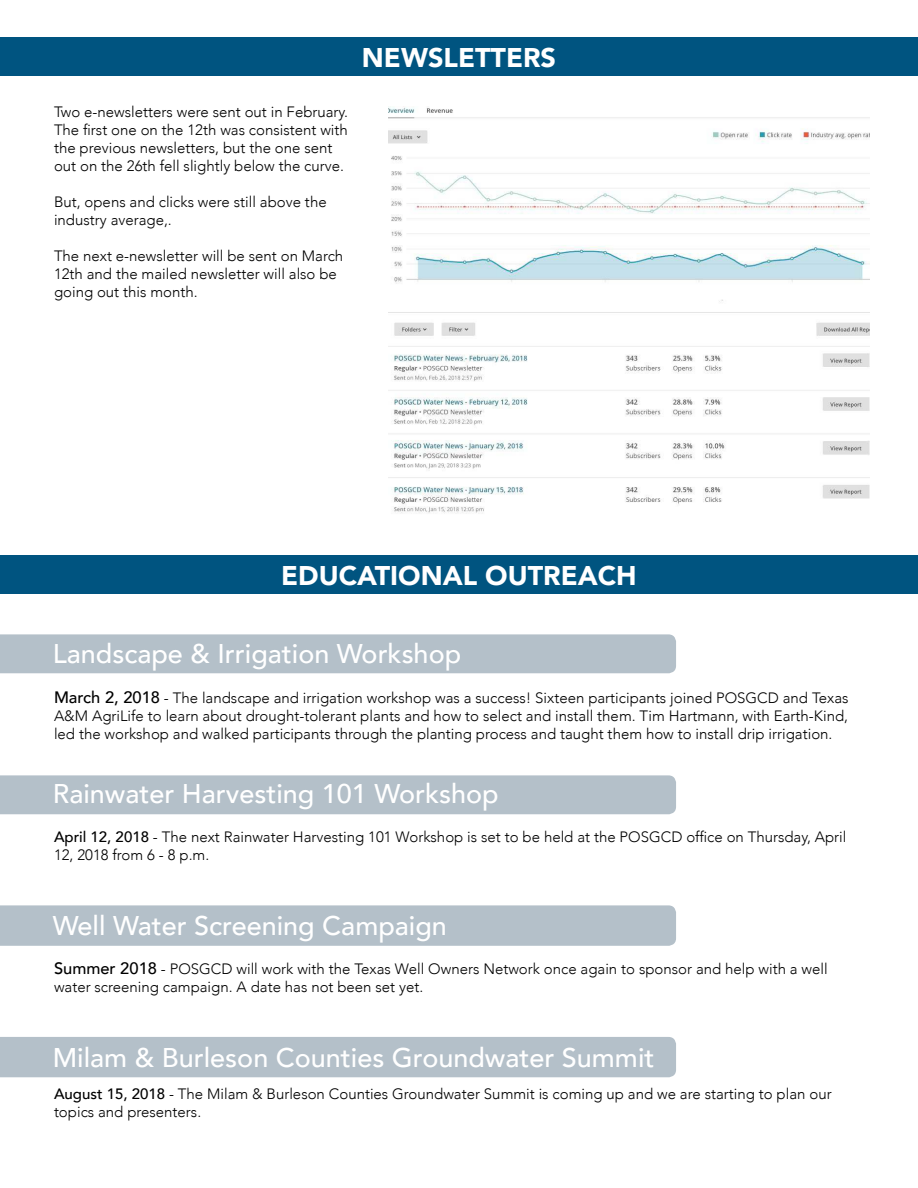
<style>
.page{position:relative;width:918px;height:1188px;background:#fff}
.page>*{position:absolute;margin:0;border:0;box-sizing:border-box;transform-origin:0 0}
.t1{font:500 27px "Avenir";color:#fff}
.t2{font:900 27px "Avenir";color:#fff}
.t3{font:300 15px/18px "Avenir";color:#000}
.s1{font-weight:500;font-size:16.5px}
.s2{font-weight:500}
</style>
<div class="page">
<div style="left:0;top:38px;width:918px;height:38px;background:#005480"></div>
<div style="left:0;top:555px;width:918px;height:39px;background:#005480"></div>
<div style="left:0;top:905px;width:676px;height:41px;background:#b4c0c9"></div>
<div style="left:0;top:634px;width:676px;height:39px;background:#b4c0c9"></div>
<div style="left:0;top:775px;width:676px;height:39px;background:#b4c0c9"></div>
<img style="left:389px;top:107px;width:481px;height:406px">
<div style="left:0;top:1037px;width:676px;height:40px;background:#b4c0c9"></div>
<p class="t3" style="left:54px;top:104px;width:296px">Two e-newsletters were sent out in February.<br>The first one on the 12th was consistent with the previous newsletters, but the one sent out on the 26th fell slightly below the curve.</p>
<p class="t3" style="left:54px;top:194px;width:274px">But, opens and clicks were still above the industry average,.</p>
<p class="t3" style="left:54px;top:248px;width:291px">The next e-newsletter will be sent on March<br>12th and the mailed newsletter will also be going out this month.</p>
<h1 class="t2" style="left:362px;top:42px;width:196px">NEWSLETTERS</h1>
<h1 class="t2" style="left:281px;top:560px;width:357px">EDUCATIONAL OUTREACH</h1>
<h1 class="t1" style="left:53px;top:642px;width:410px">Landscape &amp; Irrigation Workshop</h1>
<p class="t3" style="left:54px;top:690px;width:796px;text-align:justify"><span class="s1">March 2, 2018</span> - The landscape and irrigation workshop was a success! Sixteen participants joined POSGCD and Texas A&amp;M AgriLife to learn about drought-tolerant plants and how to select and install them. Tim Hartmann, with Earth-Kind, led the workshop and walked participants through the planting process and taught them how to install drip irrigation.</p>
<h1 class="t1" style="left:53px;top:783px;width:447px">Rainwater Harvesting 101 Workshop</h1>
<p class="t3" style="left:54px;top:828px;width:794px"><span class="s2">April 12, 2018</span> - The next Rainwater Harvesting 101 Workshop is set to be held at the POSGCD office on Thursday, April<br>12, 2018 from 6 - 8 p.m.</p>
<h1 class="t1" style="left:53px;top:915px;width:395px">Well Water Screening Campaign</h1>
<p class="t3" style="left:54px;top:961px;width:775px"><span class="s1">Summer 2018</span> - POSGCD will work with the Texas Well Owners Network once again to sponsor and help with a well water screening campaign. A date has not been set yet.</p>
<h1 class="t1" style="left:53px;top:1046px;width:603px">Milam &amp; Burleson Counties Groundwater Summit</h1>
<p class="t3" style="left:54px;top:1086px;width:779px"><span class="s2">August 15, 2018</span> - The Milam &amp; Burleson Counties Groundwater Summit is coming up and we are starting to plan our topics and presenters.</p>
</div>
